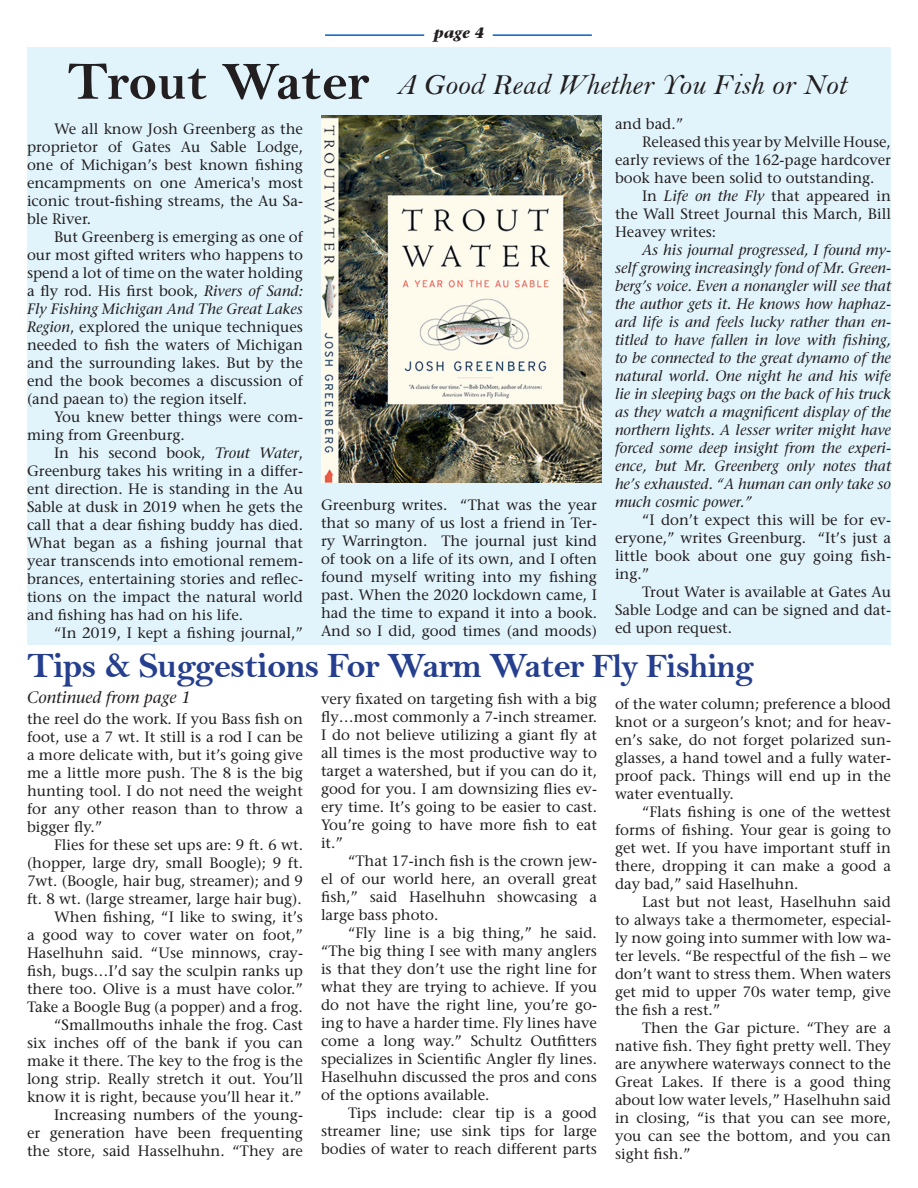
<style>
.page{position:relative;width:918px;height:1188px;background:#fff}
.page>*{position:absolute;margin:0;border:0;box-sizing:border-box;transform-origin:0 0}
.t1{font:54px "Bell MT Bold";letter-spacing:-.005em;color:#231f20}
.t2{font:36px "Bell MT Bold";letter-spacing:-.025em;color:#253f8e}
.t3{font:30px "Bell MT Italic";color:#231f20}
.t4{font:italic 16.5px "Stone Serif";color:#231f20}
.t5{font:15px/18px "Stone Serif";color:#231f20;text-align:justify}
.t6{font:italic 15px/18px "Stone Serif";color:#231f20;text-align:justify}
.t7{font:italic 700 15px "Stone Serif";color:#231f20}
.s1{font-style:italic}
.s2{font-size:34.5px}
</style>
<div class="page">
<div style="left:27px;top:47px;width:864px;height:598px;background:#e1f4fc"></div>
<img style="left:321px;top:116px;width:281px;height:367px">
<hr style="left:325px;top:34px;width:99px;height:2px;background:#0563c1">
<hr style="left:493px;top:34px;width:99px;height:2px;background:#0563c1">
<p class="t7" style="left:434px;top:23px;width:52px">page 4</p>
<p class="t1" style="left:68px;top:49px;width:303px">Trout Water</p>
<p class="t3" style="left:396px;top:66px;width:451px">A Good Read Whether You Fish or Not</p>
<p class="t5" style="left:615px;top:114px;width:70px">and bad.”</p>
<p class="t5" style="left:615px;top:132px;width:277px;text-indent:27px">Released this year by Melville House, early reviews of the 162-page hardcover book have been solid to outstanding.</p>
<p class="t5" style="left:615px;top:186px;width:278px;text-indent:27px">In <span class="s1">Life on the Fly</span> that appeared in the Wall Street Journal this March, Bill Heavey writes:</p>
<p class="t6" style="left:615px;top:241px;width:278px;text-indent:27px">As his journal progressed, I found my&shy;self growing increasingly fond of Mr. Green&shy;berg’s voice. Even a nonangler will see that the author gets it. He knows how haphaz&shy;ard life is and feels lucky rather than en&shy;titled to have fallen in love with fishing, to be connected to the great dynamo of the natural world. One night he and his wife lie in sleeping bags on the back of his truck as they watch a magnificent display of the northern lights. A lesser writer might have forced some deep insight from the experi&shy;ence, but Mr. Greenberg only notes that he’s exhausted. “A human can only take so much cosmic power.”</p>
<p class="t5" style="left:615px;top:510px;width:277px;text-indent:27px">“I don’t expect this will be for ev&shy;eryone,” writes Greenburg. “It’s just a little book about one guy going fish&shy;ing.”</p>
<p class="t5" style="left:615px;top:582px;width:277px;text-indent:27px">Trout Water is available at Gates Au Sable Lodge and can be signed and dat&shy;ed upon request.</p>
<p class="t2" style="left:27px;top:645px;width:729px">Tips &amp; Suggestions For Warm Water <span class="s2">Fly Fishing</span></p>
<p class="t4" style="left:27px;top:688px;width:165px">Continued from page 1</p>
<p class="t5" style="left:27px;top:120px;width:278px;text-indent:27px">We all know Josh Greenberg as the proprietor of Gates Au Sable Lodge, one of Michigan’s best known fishing encampments on one America's most iconic trout-fishing streams, the Au Sa&shy;ble River.</p>
<p class="t5" style="left:27px;top:228px;width:278px;text-indent:27px">But Greenberg is emerging as one of our most gifted writers who happens to spend a lot of time on the water holding a fly rod. His first book, <span class="s1">Rivers of Sand:<br>Fly Fishing Michigan And The Great Lakes Region</span>, explored the unique techniques needed to fish the waters of Michigan and the surrounding lakes. But by the end the book becomes a discussion of (and paean to) the region itself.</p>
<p class="t5" style="left:27px;top:408px;width:278px;text-indent:27px">You knew better things were com&shy;ming from Greenburg.</p>
<p class="t5" style="left:27px;top:444px;width:278px;text-indent:27px">In his second book, <span class="s1">Trout Water</span>, Greenburg takes his writing in a differ&shy;ent direction. He is standing in the Au Sable at dusk in 2019 when he gets the call that a dear fishing buddy has died.<br>What began as a fishing journal that year transcends into emotional remem&shy;brances, entertaining stories and reflec&shy;tions on the impact the natural world and fishing has had on his life.</p>
<p class="t5" style="left:54px;top:624px;width:250px">“In 2019, I kept a fishing journal,”</p>
<p class="t5" style="left:321px;top:496px;width:278px">Greenburg writes. “That was the year that so many of us lost a friend in Ter&shy;ry Warrington. The journal just kind of took on a life of its own, and I often found myself writing into my fishing past. When the 2020 lockdown came, I had the time to expand it into a book.<br>And so I did, good times (and moods)</p>
<p class="t5" style="left:321px;top:690px;width:278px">very fixated on targeting fish with a big fly…most commonly a 7-inch streamer.<br>I do not believe utilizing a giant fly at all times is the most productive way to target a watershed, but if you can do it, good for you. I am downsizing flies ev&shy;ery time. It’s going to be easier to cast.<br>You’re going to have more fish to eat it.”</p>
<p class="t5" style="left:321px;top:852px;width:278px;text-indent:27px">“That 17-inch fish is the crown jew&shy;el of our world here, an overall great fish,” said Haselhuhn showcasing a large bass photo.</p>
<p class="t5" style="left:321px;top:924px;width:278px;text-indent:27px">“Fly line is a big thing,” he said. “The big thing I see with many anglers is that they don’t use the right line for what they are trying to achieve. If you do not have the right line, you’re go&shy;ing to have a harder time. Fly lines have come a long way.” Schultz Outfitters specializes in Scientific Angler fly lines.<br>Haselhuhn discussed the pros and cons of the options available.</p>
<p class="t5" style="left:321px;top:1104px;width:278px;text-indent:27px">Tips include: clear tip is a good streamer line; use sink tips for large bodies of water to reach different parts</p>
<p class="t5" style="left:615px;top:694px;width:278px">of the water column; preference a blood knot or a surgeon’s knot; and for heav&shy;en’s sake, do not forget polarized sun&shy;glasses, a hand towel and a fully water&shy;proof pack. Things will end up in the water eventually.</p>
<p class="t5" style="left:615px;top:802px;width:278px;text-indent:27px">“Flats fishing is one of the wettest forms of fishing. Your gear is going to get wet. If you have important stuff in there, dropping it can make a good a day bad,” said Haselhuhn.</p>
<p class="t5" style="left:615px;top:892px;width:277px;text-indent:27px">Last but not least, Haselhuhn said to always take a thermometer, especial&shy;ly now going into summer with low wa&shy;ter levels. “Be respectful of the fish – we don’t want to stress them. When waters get mid to upper 70s water temp, give the fish a rest.”</p>
<p class="t5" style="left:615px;top:1018px;width:278px;text-indent:27px">Then the Gar picture. “They are a native fish. They fight pretty well. They are anywhere waterways connect to the Great Lakes. If there is a good thing about low water levels,” Haselhuhn said in closing, “is that you can see more, you can see the bottom, and you can sight fish.”</p>
<p class="t5" style="left:27px;top:709px;width:278px">the reel do the work. If you Bass fish on foot, use a 7 wt. It still is a rod I can be a more delicate with, but it’s going give me a little more push. The 8 is the big hunting tool. I do not need the weight for any other reason than to throw a bigger fly.”</p>
<p class="t5" style="left:27px;top:835px;width:278px;text-indent:27px">Flies for these set ups are: 9 ft. 6 wt. (hopper, large dry, small Boogle); 9 ft.<br>7wt. (Boogle, hair bug, streamer); and 9 ft. 8 wt. (large streamer, large hair bug).</p>
<p class="t5" style="left:27px;top:907px;width:278px;text-indent:27px">When fishing, “I like to swing, it’s a good way to cover water on foot,” Haselhuhn said. “Use minnows, cray&shy;fish, bugs…I’d say the sculpin ranks up there too. Olive is a must have color.” Take a Boogle Bug (a popper) and a frog.</p>
<p class="t5" style="left:27px;top:1015px;width:278px;text-indent:27px">“Smallmouths inhale the frog. Cast six inches off of the bank if you can make it there. The key to the frog is the long strip. Really stretch it out. You’ll know it is right, because you’ll hear it.”</p>
<p class="t5" style="left:27px;top:1105px;width:278px;text-indent:27px">Increasing numbers of the young&shy;er generation have been frequenting the store, said Hasselhuhn. “They are</p>
</div>
